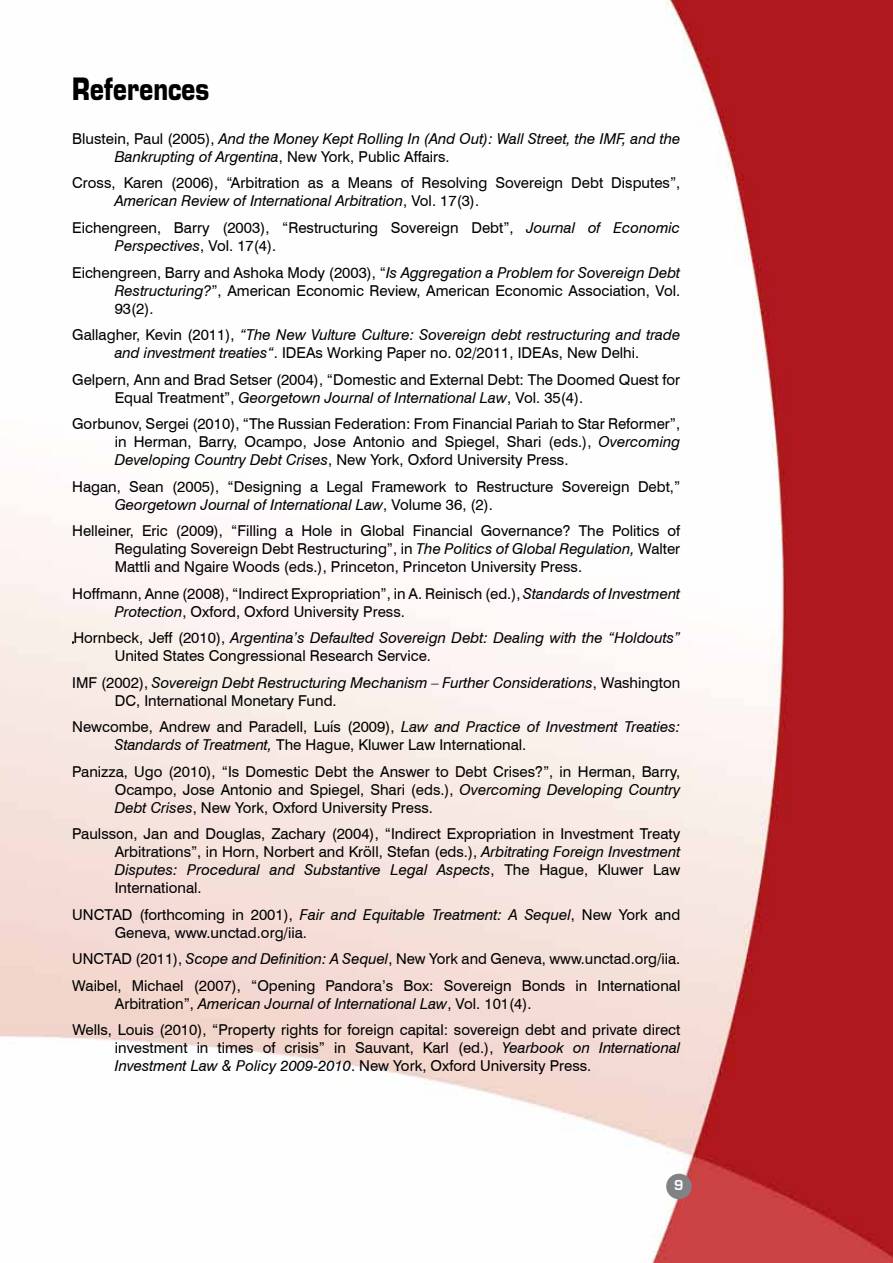
<style>
.page{position:relative;width:893px;height:1263px;background:#fff}
.page>*{position:absolute;margin:0;border:0;box-sizing:border-box;transform-origin:0 0}
.t1{font:700 30px "Eurostile LT Std";color:#000;scale:.8 1}
.t2{font:15px/18px "Swiss 721 BT";color:#000}
.t3{font:italic 15px/18px "Swiss 721 BT";color:#000}
.t4{font:700 15px "Eurostile";color:#fff}
.s1{font-style:normal}
.s2{font-style:italic}
</style>
<div class="page">
<img style="left:0;top:0;width:893px;height:1263px">
<div style="left:666px;top:1174px;width:26px;height:25px;background:#808285;border-radius:50%"></div>
<h1 class="t1" style="left:72px;top:71px;width:173px">References</h1>
<p class="t3" style="left:115px;top:130px;width:567px;text-indent:-42px"><span class="s1">Blustein, Paul (2005),</span> And the Money Kept Rolling In (And Out): Wall Street, the IMF, and the<br>Bankrupting of Argentina<span class="s1">, New York, Public Affairs.</span></p>
<p class="t2" style="left:115px;top:174px;width:567px;text-indent:-42px">Cross, Karen (2006), “Arbitration as a Means of Resolving Sovereign Debt Disputes”,<br><span class="s2">American Review of International Arbitration</span>, Vol. 17(3).</p>
<p class="t2" style="left:115px;top:219px;width:567px;text-indent:-43px">Eichengreen, Barry (2003), “Restructuring Sovereign Debt”, <span class="s2">Journal of Economic<br>Perspectives</span>, Vol. 17(4).</p>
<p class="t2" style="left:115px;top:263px;width:567px;text-align:justify;text-indent:-43px">Eichengreen, Barry and Ashoka Mody (2003), “<span class="s2">Is Aggregation a Problem for Sovereign Debt Restructuring?</span>”, American Economic Review, American Economic Association, Vol.<br>93(2).</p>
<p class="t3" style="left:72px;top:326px;width:610px;text-align:center"><span class="s1">Gallagher, Kevin (2011),</span> “The New Vulture Culture: Sovereign debt restructuring and trade and investment treaties“<span class="s1">. IDEAs Working Paper no. 02/2011, IDEAs, New Delhi.</span></p>
<p class="t2" style="left:115px;top:370px;width:567px;text-indent:-42px">Gelpern, Ann and Brad Setser (2004), “Domestic and External Debt: The Doomed Quest for<br>Equal Treatment”, <span class="s2">Georgetown Journal of International Law</span>, Vol. 35(4).</p>
<p class="t2" style="left:115px;top:415px;width:567px;text-align:justify;text-indent:-42px">Gorbunov, Sergei (2010), “The Russian Federation: From Financial Pariah to Star Reformer”, in Herman, Barry, Ocampo, Jose Antonio and Spiegel, Shari (eds.), <span class="s2">Overcoming Developing Country Debt Crises</span>, New York, Oxford University Press.</p>
<p class="t2" style="left:115px;top:477px;width:567px;text-indent:-43px">Hagan, Sean (2005), “Designing a Legal Framework to Restructure Sovereign Debt,”<br><span class="s2">Georgetown Journal of International Law</span>, Volume 36, (2).</p>
<p class="t2" style="left:115px;top:522px;width:567px;text-align:justify;text-indent:-43px">Helleiner, Eric (2009), “Filling a Hole in Global Financial Governance? The Politics of Regulating Sovereign Debt Restructuring”, in <span class="s2">The Politics of Global Regulation,</span> Walter Mattli and Ngaire Woods (eds.), Princeton, Princeton University Press.</p>
<p class="t2" style="left:115px;top:584px;width:567px;text-indent:-43px">Hoffmann, Anne (2008), “Indirect Expropriation”, in A. Reinisch (ed.), <span class="s2">Standards of Investment<br>Protection</span>, Oxford, Oxford University Press.</p>
<p class="t2" style="left:115px;top:629px;width:567px;text-indent:-41px">Hornbeck, Jeff (2010), <span class="s2">Argentina’s Defaulted Sovereign Debt: Dealing with the “Holdouts”<br></span>United States Congressional Research Service.</p>
<p class="t3" style="left:115px;top:673px;width:567px;text-indent:-43px"><span class="s1">IMF (2002),</span> Sovereign Debt Restructuring Mechanism – Further Considerations<span class="s1">, Washington<br>DC, International Monetary Fund.</span></p>
<p class="t2" style="left:115px;top:718px;width:567px;text-indent:-42px">Newcombe, Andrew and Paradell, Luís (2009), <span class="s2">Law and Practice of Investment Treaties:<br>Standards of Treatment,</span> The Hague, Kluwer Law International.</p>
<p class="t2" style="left:115px;top:762px;width:567px;text-align:justify;text-indent:-42px">Panizza, Ugo (2010), “Is Domestic Debt the Answer to Debt Crises?”, in Herman, Barry, Ocampo, Jose Antonio and Spiegel, Shari (eds.), <span class="s2">Overcoming Developing Country Debt Crises</span>, New York, Oxford University Press.</p>
<p class="t2" style="left:115px;top:825px;width:567px;text-align:justify;text-indent:-43px">Paulsson, Jan and Douglas, Zachary (2004), “Indirect Expropriation in Investment Treaty Arbitrations”, in Horn, Norbert and Kröll, Stefan (eds.), <span class="s2">Arbitrating Foreign Investment Disputes: Procedural and Substantive Legal Aspects</span>, The Hague, Kluwer Law International.</p>
<p class="t2" style="left:115px;top:905px;width:567px;text-indent:-43px">UNCTAD (forthcoming in 2001), <span class="s2">Fair and Equitable Treatment: A Sequel</span>, New York and<br>Geneva, www.unctad.org/iia.</p>
<p class="t2" style="left:72px;top:945px;width:610px;line-height:26.5px">UNCTAD (2011), <span class="s2">Scope and Definition: A Sequel</span>, New York and Geneva, www.unctad.org/iia.<br>Waibel, Michael (2007), “Opening Pandora’s Box: Sovereign Bonds in International</p>
<p class="t2" style="left:72px;top:990px;width:609px;line-height:26.5px;text-indent:43px">Arbitration”, <span class="s2">American Journal of International Law</span>, Vol. 101(4).<br>Wells, Louis (2010), “Property rights for foreign capital: sovereign debt and private direct</p>
<p class="t2" style="left:115px;top:1039px;width:567px">investment in times of crisis” in Sauvant, Karl (ed.), <span class="s2">Yearbook on International<br>Investment Law &amp; Policy 2009-2010</span>. New York, Oxford University Press.</p>
<p class="t4" style="left:674px;top:1177px;width:11px">9</p>
</div>
